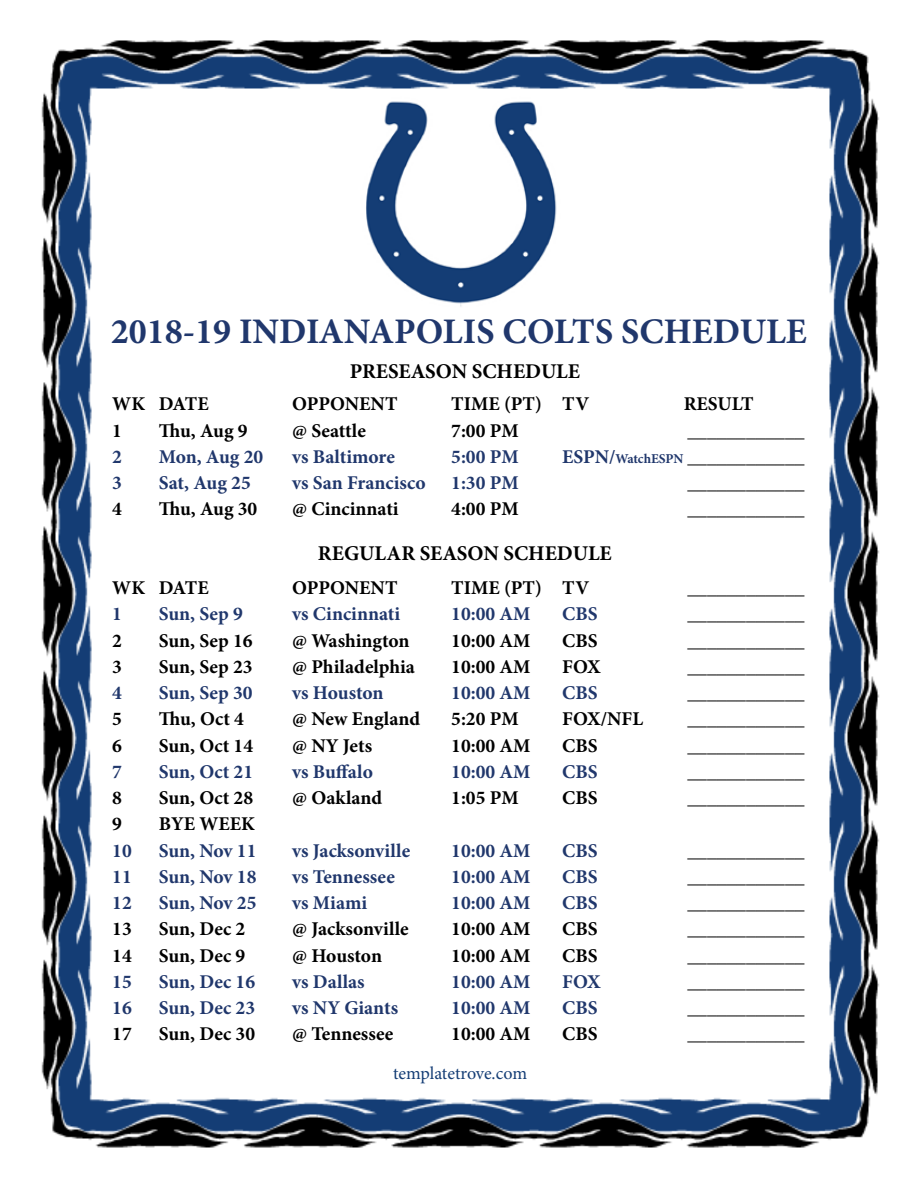
<style>
.page{position:relative;width:918px;height:1188px;background:#fff}
.page>*{position:absolute;margin:0;border:0;box-sizing:border-box;transform-origin:0 0}
.t1{font:700 36px "Minion Pro";color:#20376c}
.t2{font:700 21px "Minion Pro";color:#000}
.t3{font:700 19.5px "Minion Pro";color:#000}
.t4{font:700 19.5px "Minion Pro";color:#20376c}
.t5{font:18px "Minion Pro";letter-spacing:-.005em;color:#143d75}
.s1{color:#20376c}
.s2{font-size:13.5px;color:#20376c}
</style>
<div class="page">
<img style="left:41px;top:40px;width:839px;height:1108px">
<img style="left:355px;top:97px;width:208px;height:211px">
<h1 class="t1" style="left:111px;top:306px;width:697px">2018-19 INDIANAPOLIS COLTS SCHEDULE</h1>
<p class="t2" style="left:350px;top:357px;width:232px">PRESEASON SCHEDULE</p>
<p class="t3" style="left:112px;top:390px;width:98px">WK DATE</p>
<p class="t3" style="left:292px;top:390px;width:107px">OPPONENT</p>
<p class="t3" style="left:451px;top:390px;width:139px">TIME (PT) TV</p>
<p class="t3" style="left:684px;top:390px;width:71px">RESULT</p>
<p class="t3" style="left:112px;top:417px;width:11px">1</p>
<p class="t3" style="left:159px;top:417px;width:90px">Thu, Aug 9</p>
<p class="t3" style="left:292px;top:417px;width:75px">@ Seattle</p>
<p class="t3" style="left:451px;top:417px;width:69px">7:00 PM</p>
<p class="t3" style="left:688px;top:417px;width:118px">____________</p>
<p class="t4" style="left:112px;top:443px;width:11px">2</p>
<p class="t4" style="left:159px;top:443px;width:106px">Mon, Aug 20</p>
<p class="t4" style="left:292px;top:443px;width:104px">vs Baltimore</p>
<p class="t4" style="left:451px;top:443px;width:69px">5:00 PM</p>
<p class="t3" style="left:562px;top:443px;width:244px"><span class="s1">ESPN/</span><span class="s2">WatchESPN</span> ____________</p>
<p class="t4" style="left:112px;top:469px;width:11px">3</p>
<p class="t4" style="left:159px;top:469px;width:94px">Sat, Aug 25</p>
<p class="t4" style="left:292px;top:469px;width:135px">vs San Francisco</p>
<p class="t4" style="left:451px;top:469px;width:69px">1:30 PM</p>
<p class="t3" style="left:688px;top:469px;width:119px">____________</p>
<p class="t3" style="left:112px;top:495px;width:11px">4</p>
<p class="t3" style="left:159px;top:495px;width:100px">Thu, Aug 30</p>
<p class="t3" style="left:292px;top:495px;width:108px">@ Cincinnati</p>
<p class="t3" style="left:451px;top:495px;width:69px">4:00 PM</p>
<p class="t3" style="left:688px;top:495px;width:119px">____________</p>
<p class="t2" style="left:318px;top:539px;width:295px">REGULAR SEASON SCHEDULE</p>
<p class="t3" style="left:112px;top:574px;width:98px">WK DATE</p>
<p class="t3" style="left:292px;top:574px;width:107px">OPPONENT</p>
<p class="t3" style="left:451px;top:574px;width:139px">TIME (PT) TV</p>
<p class="t3" style="left:688px;top:574px;width:118px">____________</p>
<p class="t4" style="left:112px;top:600px;width:11px">1</p>
<p class="t4" style="left:159px;top:600px;width:86px">Sun, Sep 9</p>
<p class="t4" style="left:292px;top:600px;width:109px">vs Cincinnati</p>
<p class="t4" style="left:451px;top:600px;width:81px">10:00 AM</p>
<p class="t4" style="left:562px;top:600px;width:37px">CBS</p>
<p class="t3" style="left:688px;top:600px;width:118px">____________</p>
<p class="t3" style="left:112px;top:627px;width:11px">2</p>
<p class="t3" style="left:159px;top:627px;width:95px">Sun, Sep 16</p>
<p class="t3" style="left:292px;top:627px;width:119px">@ Washington</p>
<p class="t3" style="left:451px;top:627px;width:81px">10:00 AM</p>
<p class="t3" style="left:562px;top:627px;width:37px">CBS</p>
<p class="t3" style="left:688px;top:627px;width:118px">____________</p>
<p class="t3" style="left:112px;top:653px;width:11px">3</p>
<p class="t3" style="left:159px;top:653px;width:95px">Sun, Sep 23</p>
<p class="t3" style="left:292px;top:653px;width:124px">@ Philadelphia</p>
<p class="t3" style="left:451px;top:653px;width:81px">10:00 AM</p>
<p class="t3" style="left:562px;top:653px;width:40px">FOX</p>
<p class="t3" style="left:688px;top:653px;width:118px">____________</p>
<p class="t4" style="left:112px;top:679px;width:11px">4</p>
<p class="t4" style="left:159px;top:679px;width:95px">Sun, Sep 30</p>
<p class="t4" style="left:292px;top:679px;width:93px">vs Houston</p>
<p class="t4" style="left:451px;top:679px;width:81px">10:00 AM</p>
<p class="t4" style="left:562px;top:679px;width:37px">CBS</p>
<p class="t3" style="left:688px;top:679px;width:118px">____________</p>
<p class="t3" style="left:112px;top:705px;width:11px">5</p>
<p class="t3" style="left:159px;top:705px;width:87px">Thu, Oct 4</p>
<p class="t3" style="left:292px;top:705px;width:129px">@ New England</p>
<p class="t3" style="left:451px;top:705px;width:69px">5:20 PM</p>
<p class="t3" style="left:562px;top:705px;width:82px">FOX/NFL</p>
<p class="t3" style="left:688px;top:705px;width:118px">____________</p>
<p class="t3" style="left:112px;top:732px;width:11px">6</p>
<p class="t3" style="left:159px;top:732px;width:96px">Sun, Oct 14</p>
<p class="t3" style="left:292px;top:732px;width:81px">@ NY Jets</p>
<p class="t3" style="left:451px;top:732px;width:81px">10:00 AM</p>
<p class="t3" style="left:562px;top:732px;width:37px">CBS</p>
<p class="t3" style="left:688px;top:732px;width:118px">____________</p>
<p class="t4" style="left:112px;top:758px;width:11px">7</p>
<p class="t4" style="left:159px;top:758px;width:96px">Sun, Oct 21</p>
<p class="t4" style="left:292px;top:758px;width:82px">vs Buffalo</p>
<p class="t4" style="left:451px;top:758px;width:81px">10:00 AM</p>
<p class="t4" style="left:562px;top:758px;width:37px">CBS</p>
<p class="t3" style="left:688px;top:758px;width:118px">____________</p>
<p class="t3" style="left:112px;top:784px;width:11px">8</p>
<p class="t3" style="left:159px;top:784px;width:96px">Sun, Oct 28</p>
<p class="t3" style="left:292px;top:784px;width:91px">@ Oakland</p>
<p class="t3" style="left:451px;top:784px;width:69px">1:05 PM</p>
<p class="t3" style="left:562px;top:784px;width:37px">CBS</p>
<p class="t3" style="left:688px;top:784px;width:118px">____________</p>
<p class="t3" style="left:112px;top:810px;width:11px">9</p>
<p class="t3" style="left:159px;top:810px;width:98px">BYE WEEK</p>
<p class="t4" style="left:112px;top:837px;width:21px">10</p>
<p class="t4" style="left:159px;top:837px;width:99px">Sun, Nov 11</p>
<p class="t4" style="left:292px;top:837px;width:119px">vs Jacksonville</p>
<p class="t4" style="left:451px;top:837px;width:81px">10:00 AM</p>
<p class="t4" style="left:562px;top:837px;width:37px">CBS</p>
<p class="t3" style="left:688px;top:837px;width:118px">____________</p>
<p class="t4" style="left:112px;top:863px;width:21px">11</p>
<p class="t4" style="left:159px;top:863px;width:99px">Sun, Nov 18</p>
<p class="t4" style="left:292px;top:863px;width:104px">vs Tennessee</p>
<p class="t4" style="left:451px;top:863px;width:81px">10:00 AM</p>
<p class="t4" style="left:562px;top:863px;width:37px">CBS</p>
<p class="t3" style="left:688px;top:863px;width:118px">____________</p>
<p class="t4" style="left:112px;top:889px;width:21px">12</p>
<p class="t4" style="left:159px;top:889px;width:99px">Sun, Nov 25</p>
<p class="t4" style="left:292px;top:889px;width:77px">vs Miami</p>
<p class="t4" style="left:451px;top:889px;width:81px">10:00 AM</p>
<p class="t4" style="left:562px;top:889px;width:37px">CBS</p>
<p class="t3" style="left:688px;top:889px;width:118px">____________</p>
<p class="t3" style="left:112px;top:915px;width:21px">13</p>
<p class="t3" style="left:159px;top:915px;width:88px">Sun, Dec 2</p>
<p class="t3" style="left:292px;top:915px;width:118px">@ Jacksonville</p>
<p class="t3" style="left:451px;top:915px;width:81px">10:00 AM</p>
<p class="t3" style="left:562px;top:915px;width:37px">CBS</p>
<p class="t3" style="left:688px;top:915px;width:118px">____________</p>
<p class="t3" style="left:112px;top:942px;width:21px">14</p>
<p class="t3" style="left:159px;top:942px;width:88px">Sun, Dec 9</p>
<p class="t3" style="left:292px;top:942px;width:91px">@ Houston</p>
<p class="t3" style="left:451px;top:942px;width:81px">10:00 AM</p>
<p class="t3" style="left:562px;top:942px;width:37px">CBS</p>
<p class="t3" style="left:688px;top:942px;width:118px">____________</p>
<p class="t4" style="left:112px;top:968px;width:21px">15</p>
<p class="t4" style="left:159px;top:968px;width:98px">Sun, Dec 16</p>
<p class="t4" style="left:292px;top:968px;width:74px">vs Dallas</p>
<p class="t4" style="left:451px;top:968px;width:81px">10:00 AM</p>
<p class="t4" style="left:562px;top:968px;width:40px">FOX</p>
<p class="t3" style="left:688px;top:968px;width:118px">____________</p>
<p class="t4" style="left:112px;top:994px;width:21px">16</p>
<p class="t4" style="left:159px;top:994px;width:98px">Sun, Dec 23</p>
<p class="t4" style="left:292px;top:994px;width:107px">vs NY Giants</p>
<p class="t4" style="left:451px;top:994px;width:81px">10:00 AM</p>
<p class="t4" style="left:562px;top:994px;width:37px">CBS</p>
<p class="t3" style="left:688px;top:994px;width:118px">____________</p>
<p class="t3" style="left:112px;top:1020px;width:21px">17</p>
<p class="t3" style="left:159px;top:1020px;width:98px">Sun, Dec 30</p>
<p class="t3" style="left:292px;top:1020px;width:103px">@ Tennessee</p>
<p class="t3" style="left:451px;top:1020px;width:81px">10:00 AM</p>
<p class="t3" style="left:562px;top:1020px;width:37px">CBS</p>
<p class="t3" style="left:688px;top:1020px;width:118px">____________</p>
<p class="t5" style="left:393px;top:1061px;width:136px">templatetrove.com</p>
</div>
